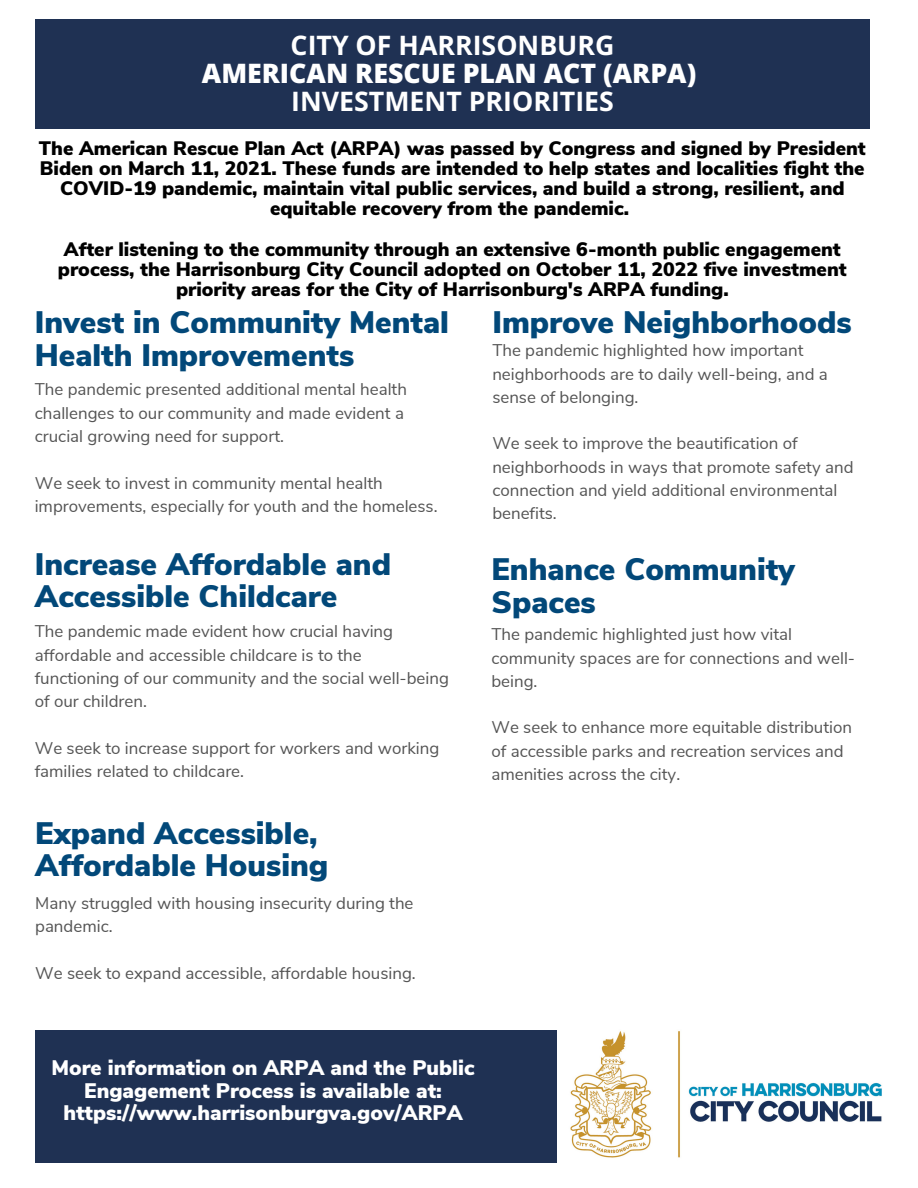
<style>
.page{position:relative;width:918px;height:1188px;background:#fff}
.page>*{position:absolute;margin:0;border:0;box-sizing:border-box;transform-origin:0 0}
.t1{font:900 31.05px/32.8px "Nunito Sans";color:#024879}
.t2{font:700 26.7px "Open Sans";color:#fff}
.t3{font:800 26.7px "Open Sans";color:#fff}
.t4{font:900 21px/22.5px "Nunito Sans";color:#fff;text-align:center}
.t5{font:900 19.5px/20.2px "Nunito Sans";color:#000;text-align:center}
.t6{font:16.95px/23.2px "Nunito Sans";color:#545454}
</style>
<div class="page">
<div style="left:35px;top:19px;width:835px;height:109px;background:#1f3153"></div>
<img style="left:570px;top:1031px;width:312px;height:127px">
<div style="left:35px;top:1030px;width:522px;height:132px;background:#1f3153"></div>
<h2 class="t2" style="left:291px;top:26px;width:325px">CITY OF HARRISONBURG</h2>
<h2 class="t3" style="left:202px;top:55px;width:496px">AMERICAN RESCUE PLAN ACT (ARPA)</h2>
<h2 class="t2" style="left:291px;top:83px;width:324px">INVESTMENT PRIORITIES</h2>
<p class="t5" style="left:39px;top:138px;width:828px">The American Rescue Plan Act (ARPA) was passed by Congress and signed by President Biden on March 11, 2021. These funds are intended to help states and localities fight the COVID-19 pandemic, maintain vital public services, and build a strong, resilient, and equitable recovery from the pandemic.</p>
<p class="t5" style="left:58px;top:239px;width:790px">After listening to the community through an extensive 6-month public engagement process, the Harrisonburg City Council adopted on October 11, 2022 five investment priority areas for the City of Harrisonburg's ARPA funding.</p>
<h1 class="t1" style="left:35px;top:306px;width:416px">Invest in Community Mental<br>Health Improvements</h1>
<p class="t6" style="left:35px;top:378px;width:374px">The pandemic presented additional mental health challenges to our community and made evident a crucial growing need for support.</p>
<p class="t6" style="left:35px;top:471px;width:404px">We seek to invest in community mental health improvements, especially for youth and the homeless.</p>
<h1 class="t1" style="left:35px;top:548px;width:358px">Increase Affordable and<br>Accessible Childcare</h1>
<p class="t6" style="left:35px;top:620px;width:416px">The pandemic made evident how crucial having affordable and accessible childcare is to the functioning of our community and the social well-being of our children.</p>
<p class="t6" style="left:35px;top:737px;width:406px">We seek to increase support for workers and working families related to childcare.</p>
<h1 class="t1" style="left:35px;top:817px;width:295px">Expand Accessible,<br>Affordable Housing</h1>
<p class="t6" style="left:35px;top:892px;width:380px">Many struggled with housing insecurity during the pandemic.</p>
<p class="t6" style="left:35px;top:961px;width:382px">We seek to expand accessible, affordable housing.</p>
<h1 class="t1" style="left:492px;top:306px;width:361px">Improve Neighborhoods</h1>
<p class="t6" style="left:492px;top:339px;width:337px">The pandemic highlighted how important neighborhoods are to daily well-being, and a sense of belonging.</p>
<p class="t6" style="left:492px;top:432px;width:363px">We seek to improve the beautification of neighborhoods in ways that promote safety and connection and yield additional environmental benefits.</p>
<h1 class="t1" style="left:491px;top:553px;width:305px">Enhance Community<br>Spaces</h1>
<p class="t6" style="left:491px;top:623px;width:365px">The pandemic highlighted just how vital community spaces are for connections and well&shy;being.</p>
<p class="t6" style="left:491px;top:716px;width:362px">We seek to enhance more equitable distribution of accessible parks and recreation services and amenities across the city.</p>
<p class="t4" style="left:52px;top:1057px;width:424px">More information on ARPA and the Public<br>Engagement Process is available at: https://www.harrisonburgva.gov/ARPA</p>
</div>
